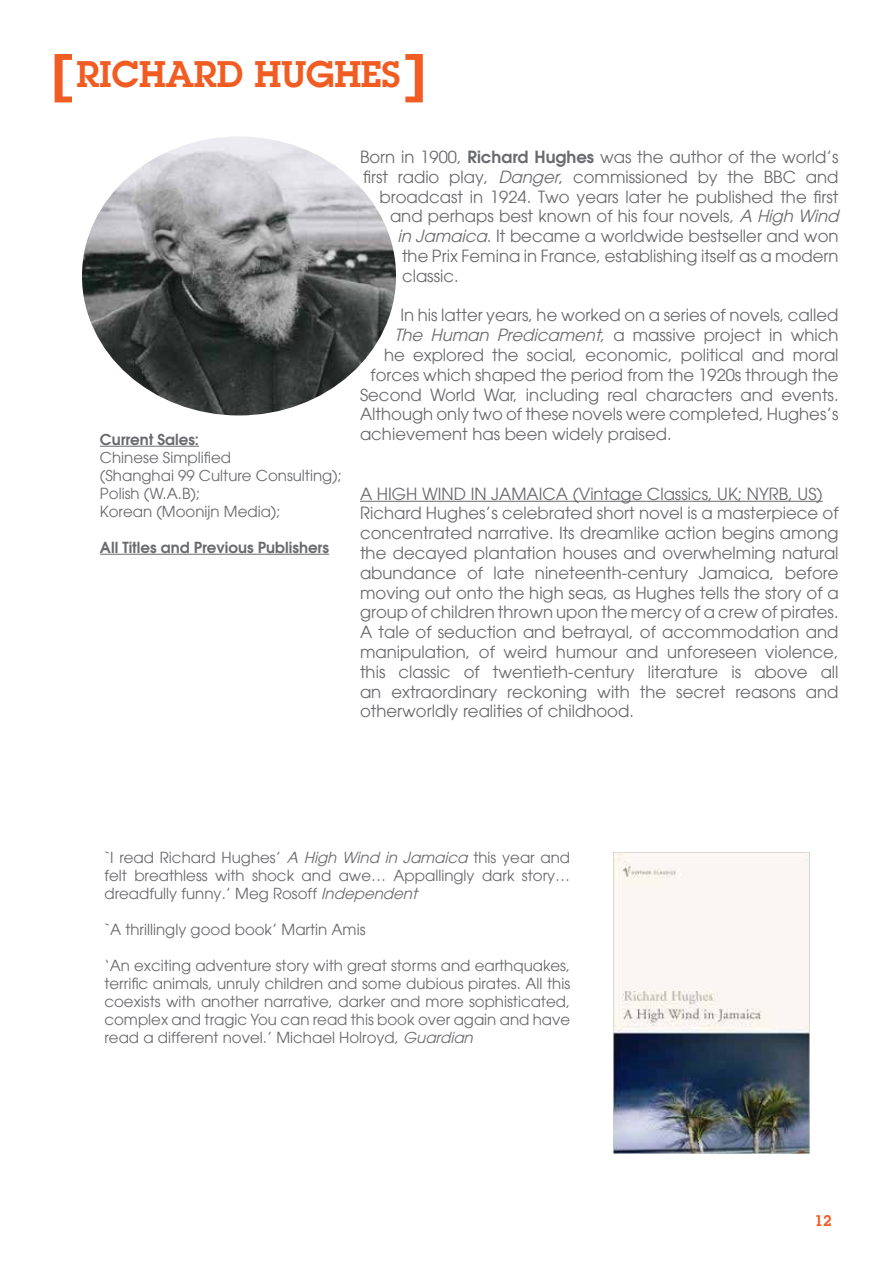
<style>
.page{position:relative;width:893px;height:1263px;background:#fff}
.page>*{position:absolute;margin:0;border:0;box-sizing:border-box;transform-origin:0 0}
.t1{font:600 36px "Lubalin Graph";color:#f15c22}
.t2{font:16.5px/19.8px "Avant Garde";color:#696a6d}
.t3{font:15px/18px "Avant Garde";color:#696a6d;text-align:justify}
.t4{font:600 15px "Avant Garde";color:#696a6d}
.t5{font:600 15px "Lubalin Graph";color:#f15c22}
.s1{font-weight:600}
.s2{font-style:italic}
</style>
<div class="page">
<hr style="left:360px;top:501px;width:463px;height:1px;background:#696a6d">
<svg style="left:55px;top:54px;width:17px;height:48px"></svg>
<svg style="left:405px;top:54px;width:18px;height:48px"></svg>
<hr style="left:100px;top:446px;width:99px;height:1px;background:#696a6d">
<hr style="left:100px;top:554px;width:229px;height:1px;background:#696a6d">
<img style="left:82px;top:136px;width:314px;height:279px">
<img style="left:614px;top:852px;width:196px;height:301px">
<h1 class="t1" style="left:77px;top:50px;width:326px">RICHARD HUGHES</h1>
<p class="t4" style="left:100px;top:429px;width:101px">Current Sales:</p>
<p class="t3" style="left:100px;top:448px;width:243px;text-align:left">Chinese Simplified<br>(Shanghai 99 Culture Consulting);<br>Polish (W.A.B);<br>Korean (Moonijn Media);</p>
<p class="t4" style="left:100px;top:537px;width:231px">All Titles and Previous Publishers</p>
<p class="t2" style="left:360px;top:147px;width:480px">Born in 1900, <span class="s1">Richard Hughes</span> was the author of the world’s</p>
<p class="t2" style="left:363px;top:167px;width:477px">first radio play, <span class="s2">Danger</span>, commissioned by the BBC and</p>
<p class="t2" style="left:380px;top:187px;width:460px">broadcast in 1924. Two years later he published the first</p>
<p class="t2" style="left:390px;top:206px;width:454px">and perhaps best known of his four novels, <span class="s2">A High Wind</span></p>
<p class="t2" style="left:397px;top:226px;width:442px"><span class="s2">in Jamaica</span>. It became a worldwide bestseller and won</p>
<p class="t2" style="left:402px;top:246px;width:438px">the Prix Femina in France, establishing itself as a modern</p>
<p class="t2" style="left:402px;top:266px;width:58px">classic.</p>
<p class="t2" style="left:400px;top:305px;width:439px">In his latter years, he worked on a series of novels, called</p>
<p class="t2" style="left:394px;top:325px;width:446px"><span class="s2">The Human Predicament</span>, a massive project in which</p>
<p class="t2" style="left:384px;top:345px;width:456px">he explored the social, economic, political and moral</p>
<p class="t2" style="left:371px;top:365px;width:470px">forces which shaped the period from the 1920s through the</p>
<p class="t2" style="left:360px;top:385px;width:480px">Second World War, including real characters and events.</p>
<p class="t2" style="left:360px;top:404px;width:480px">Although only two of these novels were completed, Hughes’s</p>
<p class="t2" style="left:360px;top:424px;width:313px">achievement has been widely praised.</p>
<p class="t2" style="left:360px;top:484px;width:480px">A HIGH WIND IN JAMAICA (Vintage Classics, UK; NYRB, US)<br>Richard Hughes’s celebrated short novel is a masterpiece of concentrated narrative. Its dreamlike action begins among the decayed plantation houses and overwhelming natural abundance of late nineteenth-century Jamaica, before moving out onto the high seas, as Hughes tells the story of a group of children thrown upon the mercy of a crew of pirates.<br>A tale of seduction and betrayal, of accommodation and manipulation, of weird humour and unforeseen violence, this classic of twentieth-century literature is above all an extraordinary reckoning with the secret reasons and otherworldly realities of childhood.</p>
<p class="t3" style="left:104px;top:849px;width:467px">`I read Richard Hughes’ <span class="s2">A High Wind in Jamaica</span> this year and felt breathless with shock and awe… Appallingly dark story… dreadfully funny.’ Meg Rosoff <span class="s2">Independent</span></p>
<p class="t3" style="left:104px;top:921px;width:263px">`A thrillingly good book’ Martin Amis</p>
<p class="t3" style="left:104px;top:957px;width:467px">‘An exciting adventure story with great storms and earthquakes, terrific animals, unruly children and some dubious pirates. All this coexists with another narrative, darker and more sophisticated, complex and tragic You can read this book over again and have read a different novel.’ Michael Holroyd, <span class="s2">Guardian</span></p>
<p class="t5" style="left:814px;top:1211px;width:19px">12</p>
</div>
